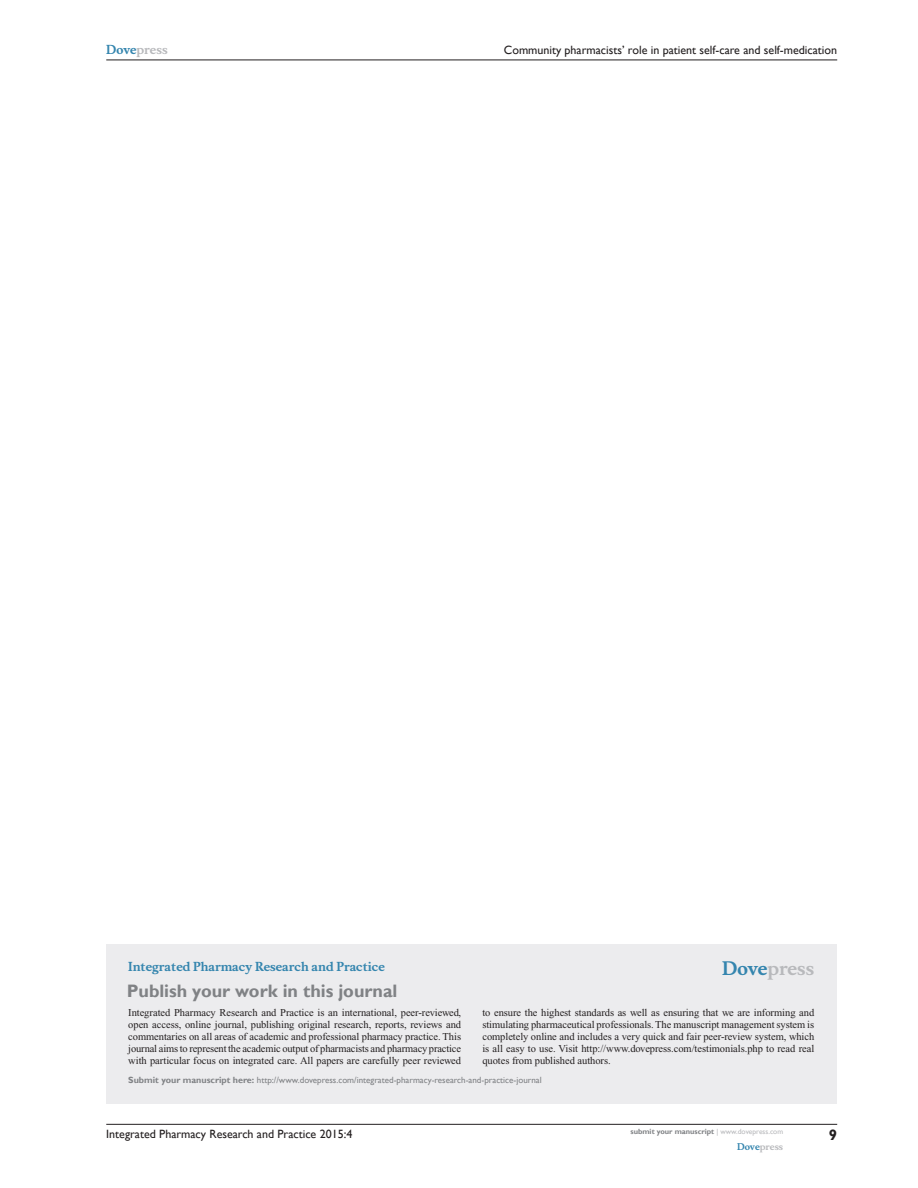
<style>
.page{position:relative;width:918px;height:1188px;background:#fff}
.page>*{position:absolute;margin:0;border:0;box-sizing:border-box;transform-origin:0 0}
.t1{font:700 18px "Gill Sans";color:#808285}
.t2{font:700 18px "Musee";color:#b8b9bc}
.t3{font:700 15px "Gill Sans";color:#231f20}
.t4{font:12px "Gill Sans";color:#231f20}
.t5{font:700 12px "Musee";color:#3485ae}
.t6{font:700 12px "Musee";color:#b8b9bc}
.t7{font:10.5px/12px "Times New Roman";letter-spacing:-.005em;color:#231f20;text-align:justify}
.t8{font:9px "Gill Sans";color:#808285}
.t9{font:700 9px "Musee";color:#b8b9bc}
.t10{font:700 7.5px "Gill Sans";color:#808285}
.s1{color:#3485ae}
.s2{font-weight:700}
.s3{font-weight:400;color:#b8b9bc}
</style>
<div class="page">
<div style="left:106px;top:944px;width:731px;height:159px;background:#ececee"></div>
<hr style="left:106px;top:1124px;width:731px;height:1px;background:#231f20">
<hr style="left:106px;top:60px;width:731px;height:1px;background:#231f20">
<p class="t6" style="left:106px;top:43px;width:63px"><span class="s1">Dove</span>press</p>
<p class="t4" style="left:504px;top:43px;width:335px">Community pharmacists’ role in patient self-care and self-medication</p>
<p class="t5" style="left:128px;top:959px;width:258px">Integrated Pharmacy Research and Practice</p>
<h1 class="t1" style="left:127px;top:980px;width:272px">Publish your work in this journal</h1>
<h1 class="t2" style="left:722px;top:958px;width:94px"><span class="s1">Dove</span>press</h1>
<p class="t7" style="left:128px;top:1007px;width:334px">Integrated Pharmacy Research and Practice is an international, peer-reviewed, open access, online journal, publishing original research, reports, reviews and commentaries on all areas of academic and professional pharmacy practice. This journal aims to represent the academic output of pharmacists and pharmacy practice with particular focus on integrated care. All papers are carefully peer reviewed</p>
<p class="t7" style="left:482px;top:1007px;width:333px">to ensure the highest standards as well as ensuring that we are informing and stimulating pharmaceutical professionals. The manuscript management system is completely online and includes a very quick and fair peer-review system, which is all easy to use. Visit http://www.dovepress.com/testimonials.php to read real quotes from published authors.</p>
<p class="t8" style="left:128px;top:1075px;width:415px"><span class="s2">Submit your manuscript here:</span> http://www.dovepress.com/integrated-pharmacy-research-and-practice-journal</p>
<p class="t4" style="left:106px;top:1126px;width:248px">Integrated Pharmacy Research and Practice 2015:4</p>
<p class="t10" style="left:631px;top:1127px;width:154px">submit your manuscript <span class="s3">| www.dovepress.com</span></p>
<p class="t9" style="left:737px;top:1141px;width:48px"><span class="s1">Dove</span>press</p>
<h2 class="t3" style="left:829px;top:1126px;width:10px">9</h2>
</div>
